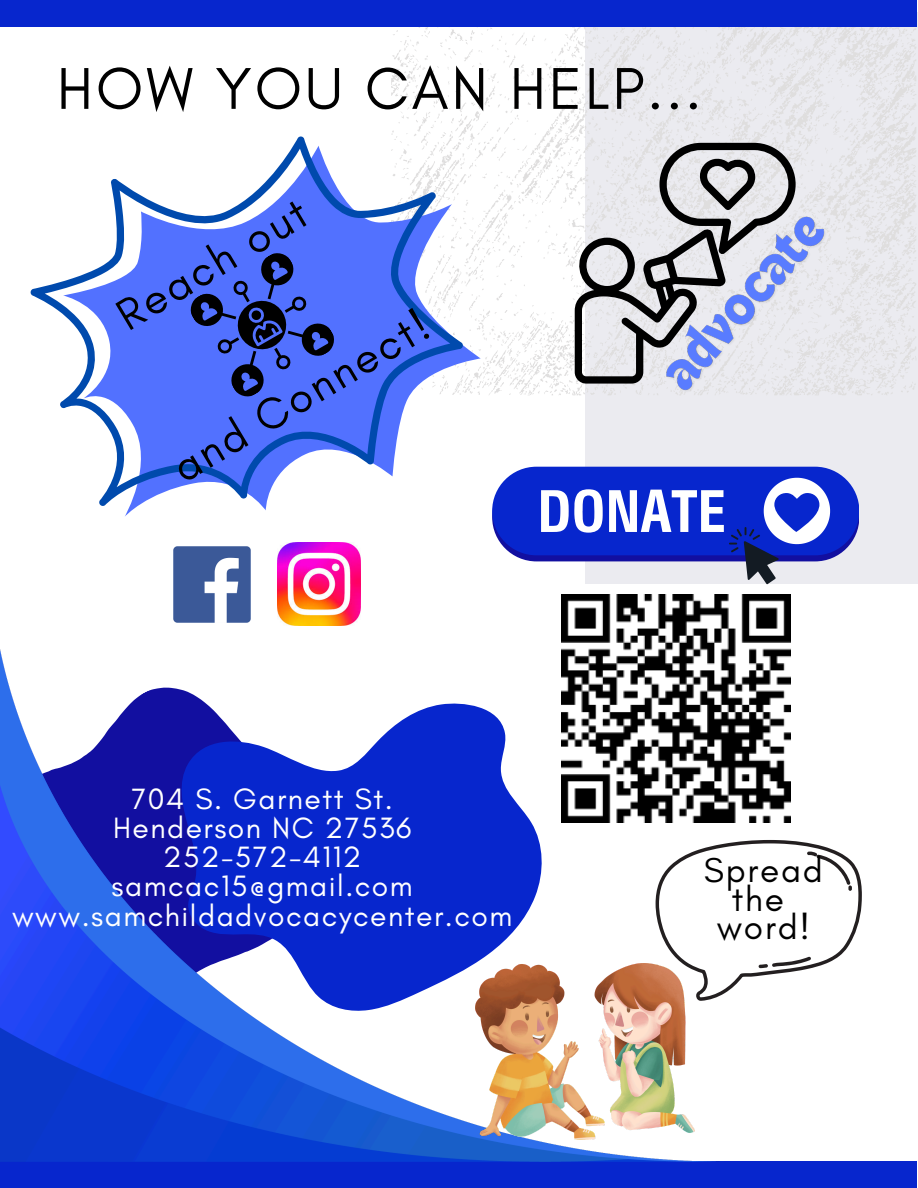
<style>
.page{position:relative;width:918px;height:1188px;background:#fff}
.page>*{position:absolute;margin:0;border:0;box-sizing:border-box;transform-origin:0 0}
.t1{font:60px "Glacial Indifference";letter-spacing:.05em;color:#000}
.t2{font:45px "Glacial Indifference";color:#000}
.t3{font:35.1px/28.7px "Glacial Indifference";letter-spacing:.05em;color:#000;text-align:center}
.t4{font:30px "Glacial Indifference";letter-spacing:.05em;color:#fff}
</style>
<div class="page">
<div style="left:585px;top:13px;width:333px;height:571px;background:#ebebf0"></div>
<svg style="left:391px;top:27px;width:525px;height:368px"></svg>
<div style="left:0;top:0;width:917px;height:27px;background:#0726cd"></div>
<div style="left:0;top:1161px;width:916px;height:27px;background:#0726cd"></div>
<svg style="left:724px;top:840px;width:138px;height:154px"></svg>
<svg style="left:507px;top:113px;width:17px;height:364px"></svg>
<svg style="left:30px;top:88px;width:477px;height:456px"></svg>
<svg style="left:185px;top:247px;width:155px;height:155px;background:#415acd"></svg>
<div style="left:492px;top:467px;width:367px;height:88px;background:#0726cd;border-radius:44px"></div>
<svg style="left:541px;top:489px;width:62px;height:44px"></svg>
<svg style="left:609px;top:466px;width:235px;height:118px"></svg>
<svg style="left:574px;top:143px;width:222px;height:241px"></svg>
<img style="left:0;top:544px;width:724px;height:617px">
<img style="left:476px;top:964px;width:218px;height:175px">
<img style="left:562px;top:594px;width:228px;height:228px">
<img style="left:649px;top:199px;width:191px;height:196px">
<h2 class="t1" style="left:57px;top:52px;width:646px">HOW YOU CAN HELP...</h2>
<p class="t2" style="left:106px;top:295px;width:215px;rotate:-31deg">Reach out</p>
<h2 class="t2" style="left:162px;top:447px;width:292px;rotate:-31deg">and Connect!</h2>
<p class="t4" style="left:132px;top:780px;width:263px">704 S. Garnett St.</p>
<p class="t4" style="left:113px;top:809px;width:300px">Henderson NC 27536</p>
<p class="t4" style="left:163px;top:839px;width:199px">252-572-4112</p>
<p class="t4" style="left:112px;top:868px;width:303px">samcac15@gmail.com</p>
<p class="t4" style="left:12px;top:897px;width:502px">www.samchildadvocacycenter.com</p>
<p class="t3" style="left:704px;top:855px;width:121px">Spread the word!</p>
</div>
